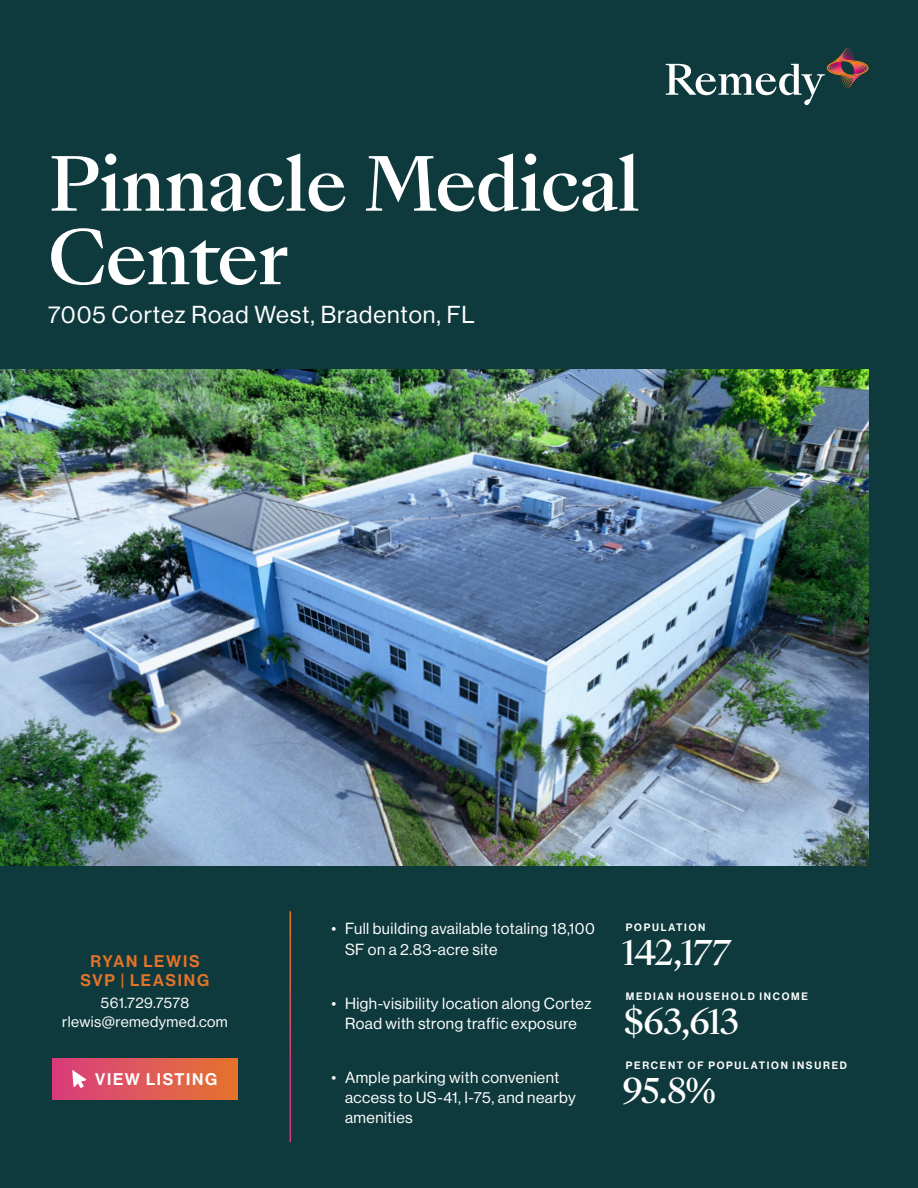
<style>
.page{position:relative;width:918px;height:1188px;background:#0f3a3d}
.page>*{position:absolute;margin:0;border:0;box-sizing:border-box;transform-origin:0 0}
.Sang_Bleu_-_H1{font:500 72px/73.5px "Sang Bleu Kingdom";letter-spacing:-.02em;color:#fff}
.H2_Alt{font:500 33px "Sang Bleu Kingdom";letter-spacing:-.045em;color:#fff}
.t1{font:24px "N Haas Grotesk DS Pro 55 Rg";letter-spacing:.04em;color:#fff}
.Neue_Haas_-_H5__All_Caps{font:16.5px/19.5px "N Haas Grotesk DS Pro 65 Md";letter-spacing:.105em;color:#e57328;text-align:center}
.Small{font:16.5px "N Haas Grotesk DS Pro 65 Md";letter-spacing:.1em;color:#fff}
.t2{font:15.75px/20.2px "N Haas Grotesk DS Pro 55 Rg";letter-spacing:.03em;color:#fff}
.Small-2{font:15px "N Haas Grotesk DS Pro 55 Rg";letter-spacing:.03em;color:#fff}
.ALL_CAP_alt{font:10.5px "N Haas Grotesk DS Pro 65 Md";letter-spacing:.165em;color:#fff}
</style>
<div class="page">
<img style="left:0;top:370px;width:868px;height:496px">
<svg style="left:666px;top:48px;width:203px;height:57px"></svg>
<hr style="left:290px;top:911px;width:1px;height:231px;background:#fff">
<div style="left:53px;top:1059px;width:184px;height:40px;background:linear-gradient(to right,#d83e7e,#e57430)"></div>
<svg style="left:72px;top:1070px;width:15px;height:18px"></svg>
<p class="Sang_Bleu_-_H1" style="left:48px;top:150px;width:594px">Pinnacle Medical<br>Center</p>
<h2 class="t1" style="left:48px;top:301px;width:428px">7005 Cortez Road West, Bradenton, FL</h2>
<p class="Neue_Haas_-_H5__All_Caps" style="left:81px;top:952px;width:130px">RYAN LEWIS<br>SVP | LEASING</p>
<p class="Small-2" style="left:101px;top:994px;width:90px">561.729.7578</p>
<p class="Small-2" style="left:62px;top:1014px;width:167px">rlewis@remedymed.com</p>
<p class="Small" style="left:95px;top:1070px;width:124px">VIEW LISTING</p>
<p class="t2" style="left:345px;top:919px;width:251px;text-indent:-14px">• Full building available totaling 18,100<br>SF on a 2.83-acre site</p>
<p class="t2" style="left:332px;top:993px;width:262px;text-align:center">• High-visibility location along Cortez<br>Road with strong traffic exposure</p>
<p class="t2" style="left:345px;top:1067px;width:233px;text-indent:-14px">• Ample parking with convenient access to US-41, I-75, and nearby amenities</p>
<p class="ALL_CAP_alt" style="left:626px;top:921px;width:81px">POPULATION</p>
<p class="H2_Alt" style="left:622px;top:930px;width:111px">142,177</p>
<p class="ALL_CAP_alt" style="left:626px;top:990px;width:184px">MEDIAN HOUSEHOLD INCOME</p>
<p class="H2_Alt" style="left:624px;top:999px;width:117px">$63,613</p>
<p class="ALL_CAP_alt" style="left:626px;top:1059px;width:223px">PERCENT OF POPULATION INSURED</p>
<p class="H2_Alt" style="left:622px;top:1068px;width:95px">95.8%</p>
</div>
